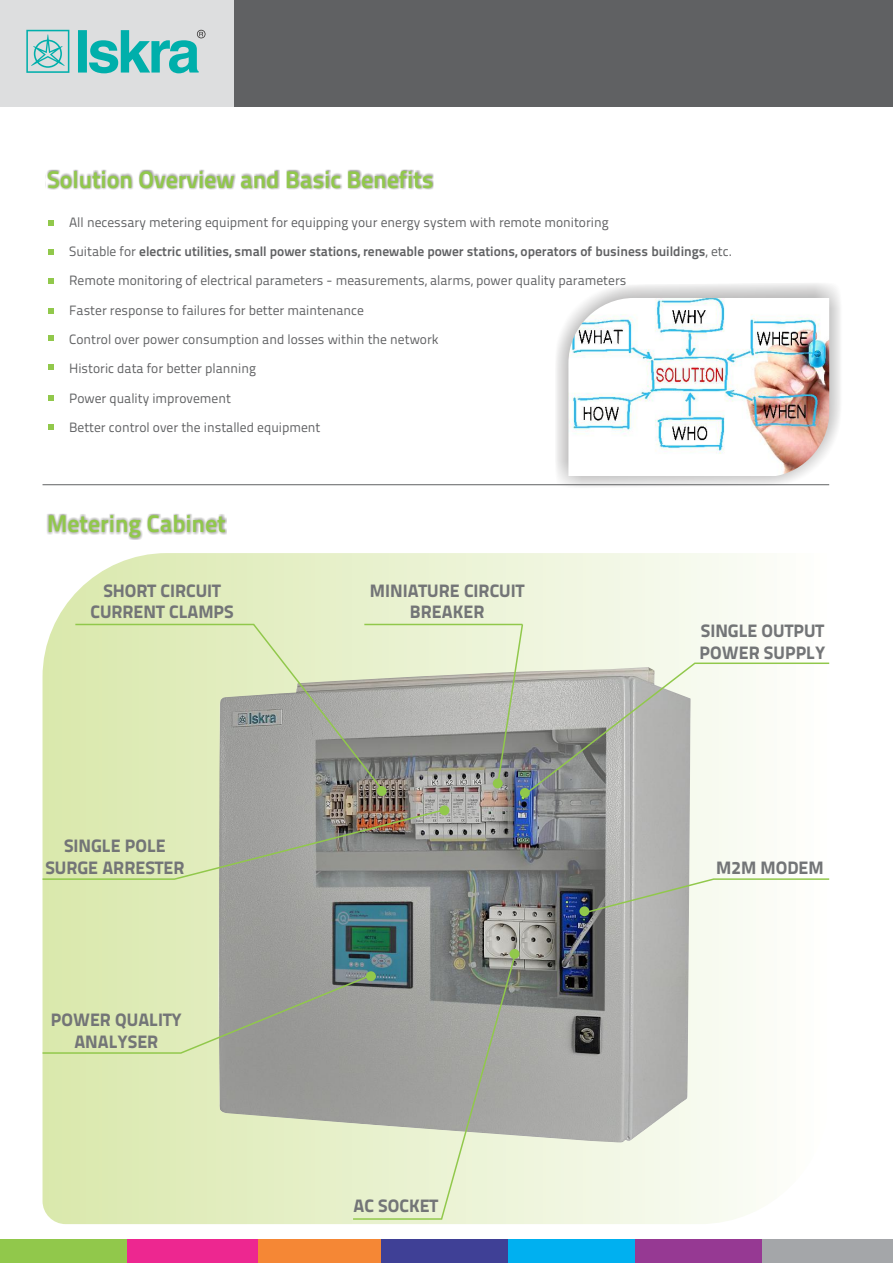
<style>
.page{position:relative;width:893px;height:1263px;background:#fff}
.page>*{position:absolute;margin:0;border:0;box-sizing:border-box;transform-origin:0 0}
.t1{font:700 24px "Titillium Text 22 L";color:#91c84b}
.t2{font:800 18px/21.5px "Titillium Text 22 L";color:#737577;text-align:center}
.t3{font:13.5px/29.2px "Titillium Text 22 L";color:#606163}
.s1{font-weight:700}
</style>
<div class="page">
<div style="left:0;top:0;width:893px;height:106px;background:#606163"></div>
<div style="left:0;top:1240px;width:127px;height:23px;background:#91c84b"></div>
<div style="left:254px;top:1240px;width:127px;height:23px;background:#f58735"></div>
<div style="left:127px;top:1240px;width:131px;height:23px;background:#ed2790"></div>
<div style="left:381px;top:1240px;width:127px;height:23px;background:#3f4096"></div>
<div style="left:508px;top:1239px;width:127px;height:24px;background:#00b0f0"></div>
<div style="left:635px;top:1239px;width:127px;height:24px;background:#963993"></div>
<div style="left:762px;top:1239px;width:131px;height:24px;background:#a4a6a9"></div>
<div style="left:46px;top:170px;width:388px;height:20px;background:#373535;opacity:.49"></div>
<div style="left:45px;top:514px;width:182px;height:26px;background:#373535;opacity:.49"></div>
<div style="left:0;top:0;width:234px;height:106px;background:#dddedf"></div>
<svg style="left:26px;top:30px;width:43px;height:43px"></svg>
<svg style="left:78px;top:30px;width:128px;height:43px"></svg>
<svg style="left:48px;top:220px;width:6px;height:6px"></svg>
<svg style="left:48px;top:249px;width:6px;height:6px"></svg>
<svg style="left:48px;top:278px;width:6px;height:6px"></svg>
<svg style="left:48px;top:335px;width:6px;height:6px"></svg>
<svg style="left:48px;top:308px;width:6px;height:6px"></svg>
<svg style="left:48px;top:364px;width:6px;height:6px"></svg>
<svg style="left:48px;top:395px;width:6px;height:5px"></svg>
<svg style="left:48px;top:424px;width:6px;height:6px"></svg>
<svg style="left:555px;top:283px;width:285px;height:204px"></svg>
<img style="left:569px;top:298px;width:260px;height:178px">
<svg style="left:43px;top:553px;width:716px;height:671px"></svg>
<img style="left:219px;top:667px;width:472px;height:475px">
<svg style="left:74px;top:623px;width:309px;height:168px"></svg>
<div style="left:377px;top:786px;width:10px;height:10px;background:#91c84b;border-radius:50%"></div>
<div style="left:493px;top:778px;width:10px;height:10px;background:#91c84b;border-radius:50%"></div>
<div style="left:439px;top:805px;width:10px;height:10px;background:#91c84b;border-radius:50%"></div>
<div style="left:520px;top:788px;width:10px;height:10px;background:#91c84b;border-radius:50%"></div>
<svg style="left:579px;top:906px;width:10px;height:10px"></svg>
<div style="left:510px;top:949px;width:9px;height:10px;background:#91c84b;border-radius:50%"></div>
<hr style="left:364px;top:624px;width:158px;height:1px;background:#91c84b">
<svg style="left:496px;top:623px;width:334px;height:172px"></svg>
<svg style="left:582px;top:878px;width:248px;height:37px"></svg>
<svg style="left:42px;top:809px;width:401px;height:72px"></svg>
<svg style="left:42px;top:953px;width:475px;height:267px"></svg>
<hr style="left:43px;top:484px;width:786px;height:1px;background:#606163">
<h1 class="t1" style="left:47px;top:170px;width:388px">Solution Overview and Basic Benefits</h1>
<p class="t3" style="left:69px;top:209px;width:664px">All necessary metering equipment for equipping your energy system with remote monitoring<br>Suitable for <span class="s1">electric utilities, small power stations, renewable power stations, operators of business buildings</span>, etc.<br>Remote monitoring of electrical parameters - measurements, alarms, power quality parameters<br>Faster response to failures for better maintenance<br>Control over power consumption and losses within the network<br>Historic data for better planning<br>Power quality improvement<br>Better control over the installed equipment</p>
<h1 class="t1" style="left:47px;top:514px;width:180px">Metering Cabinet</h1>
<h2 class="t2" style="left:90px;top:581px;width:145px">SHORT CIRCUIT<br>CURRENT CLAMPS</h2>
<h2 class="t2" style="left:45px;top:837px;width:141px">SINGLE POLE<br>SURGE ARRESTER</h2>
<h2 class="t2" style="left:51px;top:1011px;width:133px">POWER QUALITY<br>ANALYSER</h2>
<h2 class="t2" style="left:370px;top:581px;width:156px">MINIATURE CIRCUIT<br>BREAKER</h2>
<h2 class="t2" style="left:353px;top:1197px;width:86px">AC SOCKET</h2>
<h2 class="t2" style="left:699px;top:622px;width:127px;text-align:left">SINGLE OUTPUT<br>POWER SUPPLY</h2>
<h2 class="t2" style="left:716px;top:859px;width:109px">M2M MODEM</h2>
</div>
